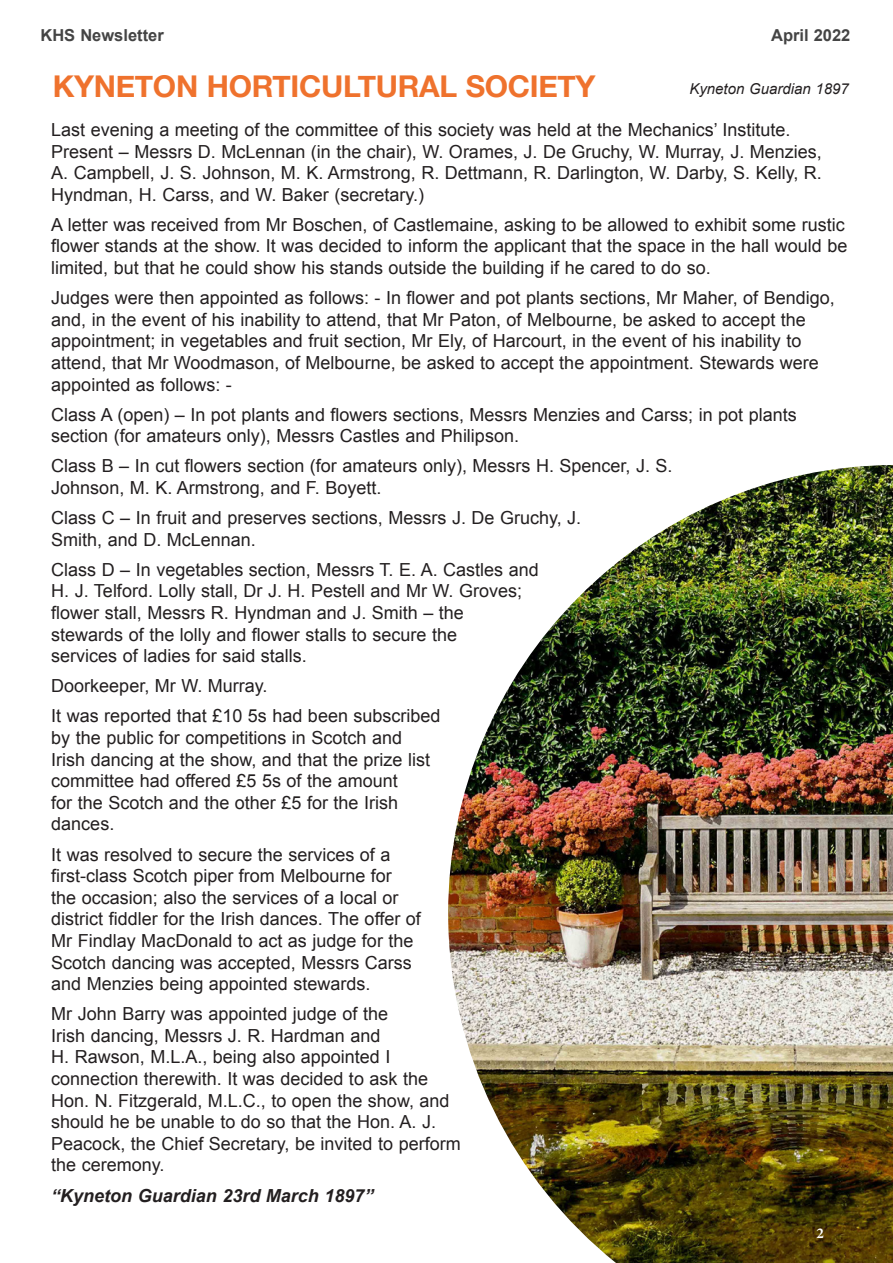
<style>
.page{position:relative;width:893px;height:1263px;background:#fff}
.page>*{position:absolute;margin:0;border:0;box-sizing:border-box;transform-origin:0 0}
.Orange_h1{font:700 30px "Helvetica Neue";letter-spacing:-.01em;color:#ef722d}
.Body_Text{font:18px/21.6px "Arial";color:#231f20}
.Body_Text-2{font:italic 700 18px "Arial";color:#231f20}
.t1{font:700 16.5px "Arial";color:#444}
.Body_Text-3{font:italic 15px "Arial";color:#231f20}
.t2{font:700 15px "Minion Pro";color:#fff}
</style>
<div class="page">
<img style="left:448px;top:465px;width:445px;height:798px">
<p class="t1" style="left:40px;top:25px;width:125px">KHS Newsletter</p>
<p class="t1" style="left:771px;top:25px;width:81px">April 2022</p>
<p class="Orange_h1" style="left:53px;top:63px;width:544px">KYNETON HORTICULTURAL SOCIETY</p>
<p class="Body_Text" style="left:51px;top:119px;width:772px">Last evening a meeting of the committee of this society was held at the Mechanics’ Institute.<br>Present – Messrs D. McLennan (in the chair), W. Orames, J. De Gruchy, W. Murray, J. Menzies, A. Campbell, J. S. Johnson, M. K. Armstrong, R. Dettmann, R. Darlington, W. Darby, S. Kelly, R.<br>Hyndman, H. Carss, and W. Baker (secretary.)</p>
<p class="Body_Text" style="left:51px;top:214px;width:797px">A letter was received from Mr Boschen, of Castlemaine, asking to be allowed to exhibit some rustic flower stands at the show. It was decided to inform the applicant that the space in the hall would be limited, but that he could show his stands outside the building if he cared to do so.</p>
<p class="Body_Text" style="left:51px;top:287px;width:785px">Judges were then appointed as follows: - In flower and pot plants sections, Mr Maher, of Bendigo, and, in the event of his inability to attend, that Mr Paton, of Melbourne, be asked to accept the appointment; in vegetables and fruit section, Mr Ely, of Harcourt, in the event of his inability to attend, that Mr Woodmason, of Melbourne, be asked to accept the appointment. Stewards were appointed as follows: -</p>
<p class="Body_Text" style="left:51px;top:404px;width:747px">Class A (open) – In pot plants and flowers sections, Messrs Menzies and Carss; in pot plants section (for amateurs only), Messrs Castles and Philipson.</p>
<p class="Body_Text" style="left:51px;top:455px;width:623px">Class B – In cut flowers section (for amateurs only), Messrs H. Spencer, J. S.<br>Johnson, M. K. Armstrong, and F. Boyett.</p>
<p class="Body_Text" style="left:51px;top:507px;width:531px">Class C – In fruit and preserves sections, Messrs J. De Gruchy, J.<br>Smith, and D. McLennan.</p>
<p class="Body_Text" style="left:51px;top:559px;width:489px">Class D – In vegetables section, Messrs T. E. A. Castles and H. J. Telford. Lolly stall, Dr J. H. Pestell and Mr W. Groves; flower stall, Messrs R. Hyndman and J. Smith – the stewards of the lolly and flower stalls to secure the<br>services of ladies for said stalls.</p>
<p class="Body_Text" style="left:51px;top:675px;width:218px">Doorkeeper, Mr W. Murray.</p>
<p class="Body_Text" style="left:51px;top:705px;width:391px">It was reported that £10 5s had been subscribed by the public for competitions in Scotch and<br>Irish dancing at the show, and that the prize list committee had offered £5 5s of the amount<br>for the Scotch and the other £5 for the Irish dances.</p>
<p class="Body_Text" style="left:51px;top:843px;width:371px">It was resolved to secure the services of a first-class Scotch piper from Melbourne for the occasion; also the services of a local or district fiddler for the Irish dances. The offer of Mr Findlay MacDonald to act as judge for the Scotch dancing was accepted, Messrs Carss and Menzies being appointed stewards.</p>
<p class="Body_Text" style="left:51px;top:1003px;width:411px">Mr John Barry was appointed judge of the<br>Irish dancing, Messrs J. R. Hardman and<br>H. Rawson, M.L.A., being also appointed I connection therewith. It was decided to ask the Hon. N. Fitzgerald, M.L.C., to open the show, and should he be unable to do so that the Hon. A. J.<br>Peacock, the Chief Secretary, be invited to perform the ceremony.</p>
<p class="Body_Text-2" style="left:51px;top:1183px;width:324px">“Kyneton Guardian 23rd March 1897”</p>
<p class="t2" style="left:816px;top:1222px;width:9px">2</p>
<p class="Body_Text-3" style="left:689px;top:79px;width:161px">Kyneton Guardian 1897</p>
</div>
